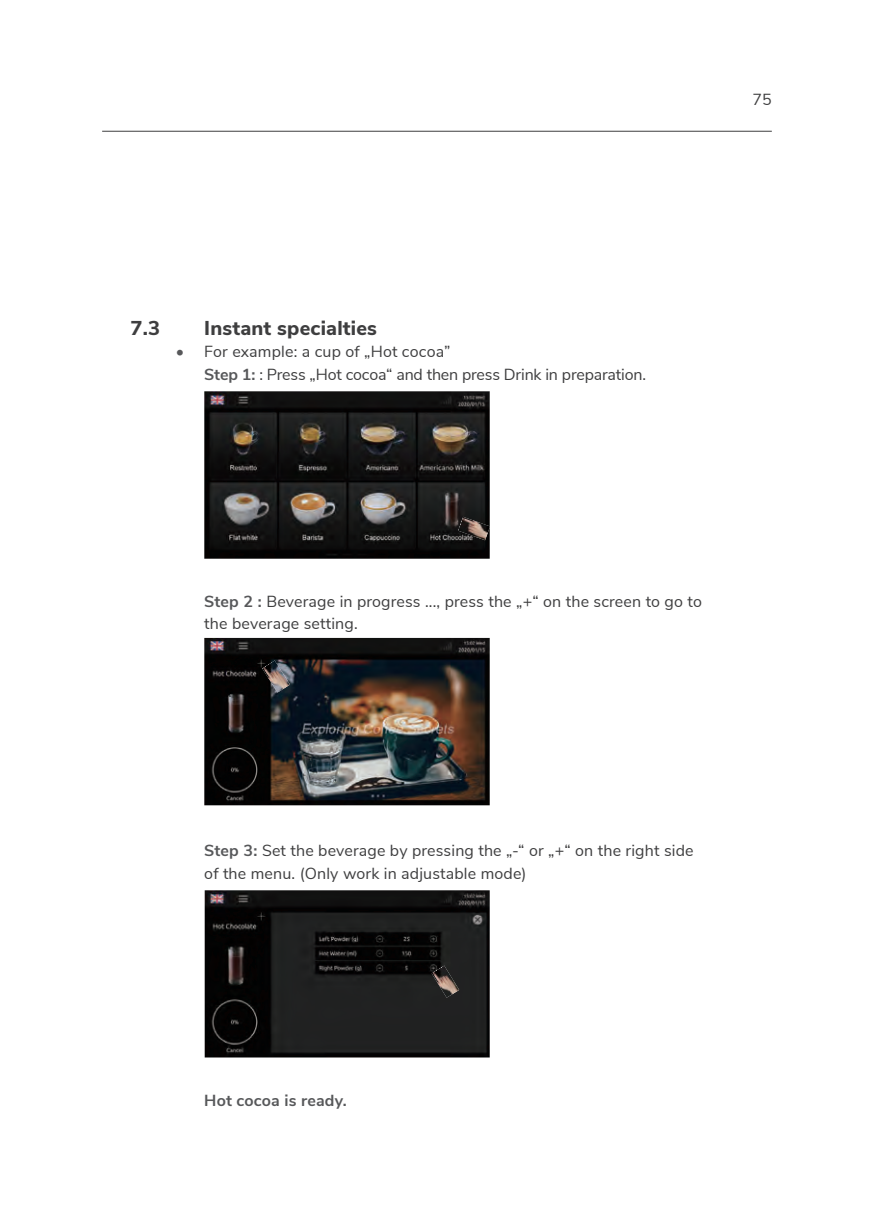
<style>
.page{position:relative;width:874px;height:1225px;background:#fff}
.page>*{position:absolute;margin:0;border:0;box-sizing:border-box;transform-origin:0 0}
.Fliesstext_orange_8pt{font:800 20px "Nunito Sans";letter-spacing:.01em;color:#3e3e3f}
.Fliesstext_orange_8pt-2{font:16px/22.6px "Nunito Sans";letter-spacing:.01em;color:#3e3e3f}
.Fliesstext_orange_8pt-3{font:16px/22.6px "Nunito Sans";letter-spacing:-.01em;color:#3e3e3f}
.Fliesstext_orange_8pt-4{font:700 16px "Nunito Sans";letter-spacing:.01em;color:#57585a}
.s1{color:#57585a}
.s2{font-weight:700;color:#57585a}
</style>
<div class="page">
<hr style="left:102px;top:131px;width:669px;height:1px;background:#3e3e3f">
<img style="left:204px;top:391px;width:285px;height:168px">
<img style="left:458px;top:517px;width:31px;height:23px">
<img style="left:204px;top:638px;width:285px;height:167px">
<img style="left:262px;top:660px;width:28px;height:32px">
<img style="left:204px;top:890px;width:285px;height:167px">
<img style="left:431px;top:965px;width:28px;height:32px">
<p class="Fliesstext_orange_8pt-2" style="left:752px;top:87px;width:21px">75</p>
<p class="Fliesstext_orange_8pt" style="left:130px;top:313px;width:31px">7.3</p>
<p class="Fliesstext_orange_8pt" style="left:204px;top:313px;width:174px">Instant specialties</p>
<p class="Fliesstext_orange_8pt-3" style="left:204px;top:339px;width:443px;text-indent:-28px"><span class="s1">•</span> For example: a cup of „Hot cocoa”<br><span class="s2">Step 1:</span> : Press „Hot cocoa“ and then press Drink in preparation.</p>
<p class="Fliesstext_orange_8pt-2" style="left:204px;top:589px;width:499px"><span class="s2">Step 2 :</span> Beverage in progress ..., press the „+“ on the screen to go to the beverage setting.</p>
<p class="Fliesstext_orange_8pt-2" style="left:204px;top:838px;width:490px"><span class="s2">Step 3:</span> Set the beverage by pressing the „-“ or „+“ on the right side of the menu. (Only work in adjustable mode)</p>
<p class="Fliesstext_orange_8pt-4" style="left:204px;top:1088px;width:144px">Hot cocoa is ready.</p>
</div>
